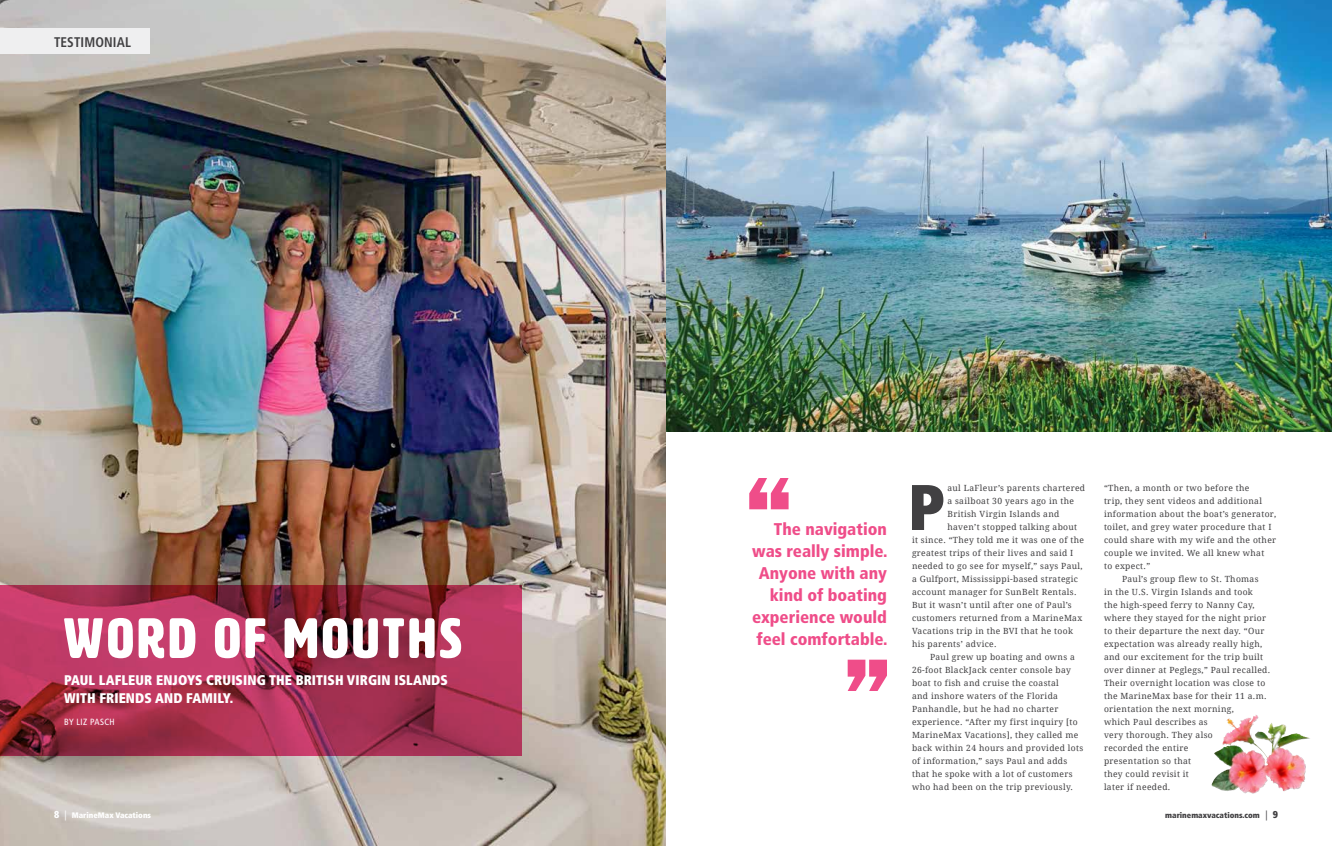
<style>
.page{position:relative;width:1332px;height:846px;background:#fff}
.page>*{position:absolute;margin:0;border:0;box-sizing:border-box;transform-origin:0 0}
.t1{font:900 condensed 64.4px "Frutiger LT Std";color:#414042}
.t2{font:56px "HWT Artz";letter-spacing:.07em;color:#fff}
.t3{font:900 condensed 17px/22px "Frutiger LT Std";color:#ef4d89;text-align:right}
.t4{font:900 condensed 14px/18px "Frutiger LT Std";letter-spacing:.01em;color:#fff;scale:.95 1}
.t5{font:700 condensed 14px "Frutiger LT Std";letter-spacing:.01em;color:#414042;scale:.95 1}
.t6{font:condensed 9px "Frutiger LT Std";letter-spacing:.04em;color:#fff}
.t7{font:8.5px "Droid Serif";letter-spacing:.04em;color:#414042}
.t8{font:900 condensed 8px "Frutiger LT Std";color:#414042}
.t9{font:900 condensed 8px "Frutiger LT Std";color:#fff}
.s1{font-size:10px}
.s2{font-weight:300;font-stretch:normal;font-size:10px}
</style>
<div class="page">
<img style="left:1222px;top:716px;width:34px;height:29px">
<img style="left:0;top:0;width:666px;height:846px">
<svg style="left:0;top:585px;width:522px;height:171px;background:#a43050"></svg>
<svg style="left:749px;top:478px;width:40px;height:31px"></svg>
<svg style="left:848px;top:660px;width:39px;height:31px"></svg>
<img style="left:666px;top:0;width:666px;height:432px">
<div style="left:0;top:28px;width:150px;height:25px;background:#efeff0"></div>
<h3 class="t5" style="left:54px;top:34px;width:82px">TESTIMONIAL</h3>
<h2 class="t2" style="left:64px;top:609px;width:400px">WORD OF MOUTHS</h2>
<h3 class="t4" style="left:64px;top:671px;width:406px">PAUL LAFLEUR ENJOYS CRUISING THE BRITISH VIRGIN ISLANDS<br>WITH FRIENDS AND FAMILY.</h3>
<p class="t6" style="left:64px;top:717px;width:52px">BY LIZ PASCH</p>
<p class="t9" style="left:54px;top:810px;width:99px"><span class="s1">8</span> <span class="s2">|</span> MarineMax Vacations</p>
<h3 class="t3" style="left:752px;top:518px;width:137px">The navigation was really simple.<br>Anyone with any kind of boating experience would feel comfortable.</h3>
<h1 class="t1" style="left:908px;top:468px;width:38px">P</h1>
<p class="t7" style="left:947px;top:483px;width:139px">aul LaFleur’s parents chartered</p>
<p class="t7" style="left:947px;top:496px;width:128px">a sailboat 30 years ago in the</p>
<p class="t7" style="left:947px;top:509px;width:113px">British Virgin Islands and</p>
<p class="t7" style="left:947px;top:522px;width:131px">haven’t stopped talking about</p>
<p class="t7" style="left:912px;top:535px;width:174px">it since. “They told me it was one of the</p>
<p class="t7" style="left:912px;top:548px;width:163px">greatest trips of their lives and said I</p>
<p class="t7" style="left:912px;top:561px;width:172px">needed to go see for myself,” says Paul,</p>
<p class="t7" style="left:912px;top:574px;width:168px">a Gulfport, Mississippi-based strategic</p>
<p class="t7" style="left:912px;top:587px;width:166px">account manager for SunBelt Rentals.</p>
<p class="t7" style="left:912px;top:600px;width:161px">But it wasn’t until after one of Paul’s</p>
<p class="t7" style="left:912px;top:613px;width:172px">customers returned from a MarineMax</p>
<p class="t7" style="left:912px;top:626px;width:162px">Vacations trip in the BVI that he took</p>
<p class="t7" style="left:912px;top:639px;width:86px">his parents’ advice.</p>
<p class="t7" style="left:930px;top:652px;width:146px">Paul grew up boating and owns a</p>
<p class="t7" style="left:912px;top:665px;width:160px">26-foot BlackJack center console bay</p>
<p class="t7" style="left:912px;top:678px;width:148px">boat to fish and cruise the coastal</p>
<p class="t7" style="left:912px;top:691px;width:148px">and inshore waters of the Florida</p>
<p class="t7" style="left:912px;top:704px;width:148px">Panhandle, but he had no charter</p>
<p class="t7" style="left:912px;top:717px;width:167px">experience. “After my first inquiry [to</p>
<p class="t7" style="left:912px;top:730px;width:168px">MarineMax Vacations], they called me</p>
<p class="t7" style="left:912px;top:743px;width:173px">back within 24 hours and provided lots</p>
<p class="t7" style="left:912px;top:756px;width:157px">of information,” says Paul and adds</p>
<p class="t7" style="left:912px;top:769px;width:162px">that he spoke with a lot of customers</p>
<p class="t7" style="left:912px;top:782px;width:162px">who had been on the trip previously.</p>
<p class="t7" style="left:1104px;top:483px;width:147px">“Then, a month or two before the</p>
<p class="t7" style="left:1104px;top:496px;width:160px">trip, they sent videos and additional</p>
<p class="t7" style="left:1104px;top:509px;width:174px">information about the boat’s generator,</p>
<p class="t7" style="left:1104px;top:522px;width:169px">toilet, and grey water procedure that I</p>
<p class="t7" style="left:1104px;top:535px;width:174px">could share with my wife and the other</p>
<p class="t7" style="left:1104px;top:548px;width:162px">couple we invited. We all knew what</p>
<p class="t7" style="left:1104px;top:561px;width:48px">to expect.”</p>
<p class="t7" style="left:1122px;top:574px;width:138px">Paul’s group flew to St. Thomas</p>
<p class="t7" style="left:1104px;top:587px;width:150px">in the U.S. Virgin Islands and took</p>
<p class="t7" style="left:1104px;top:600px;width:152px">the high-speed ferry to Nanny Cay,</p>
<p class="t7" style="left:1104px;top:613px;width:164px">where they stayed for the night prior</p>
<p class="t7" style="left:1104px;top:626px;width:162px">to their departure the next day. “Our</p>
<p class="t7" style="left:1104px;top:639px;width:160px">expectation was already really high,</p>
<p class="t7" style="left:1104px;top:652px;width:161px">and our excitement for the trip built</p>
<p class="t7" style="left:1104px;top:665px;width:168px">over dinner at Peglegs,” Paul recalled.</p>
<p class="t7" style="left:1104px;top:678px;width:163px">Their overnight location was close to</p>
<p class="t7" style="left:1104px;top:691px;width:164px">the MarineMax base for their 11 a.m.</p>
<p class="t7" style="left:1104px;top:704px;width:131px">orientation the next morning,</p>
<p class="t7" style="left:1104px;top:717px;width:105px">which Paul describes as</p>
<p class="t7" style="left:1104px;top:730px;width:110px">very thorough. They also</p>
<p class="t7" style="left:1104px;top:743px;width:86px">recorded the entire</p>
<p class="t7" style="left:1104px;top:756px;width:89px">presentation so that</p>
<p class="t7" style="left:1104px;top:769px;width:86px">they could revisit it</p>
<p class="t7" style="left:1104px;top:782px;width:68px">later if needed.</p>
<p class="t8" style="left:1165px;top:810px;width:114px">marinemaxvacations.com <span class="s2">|</span> <span class="s1">9</span></p>
</div>
